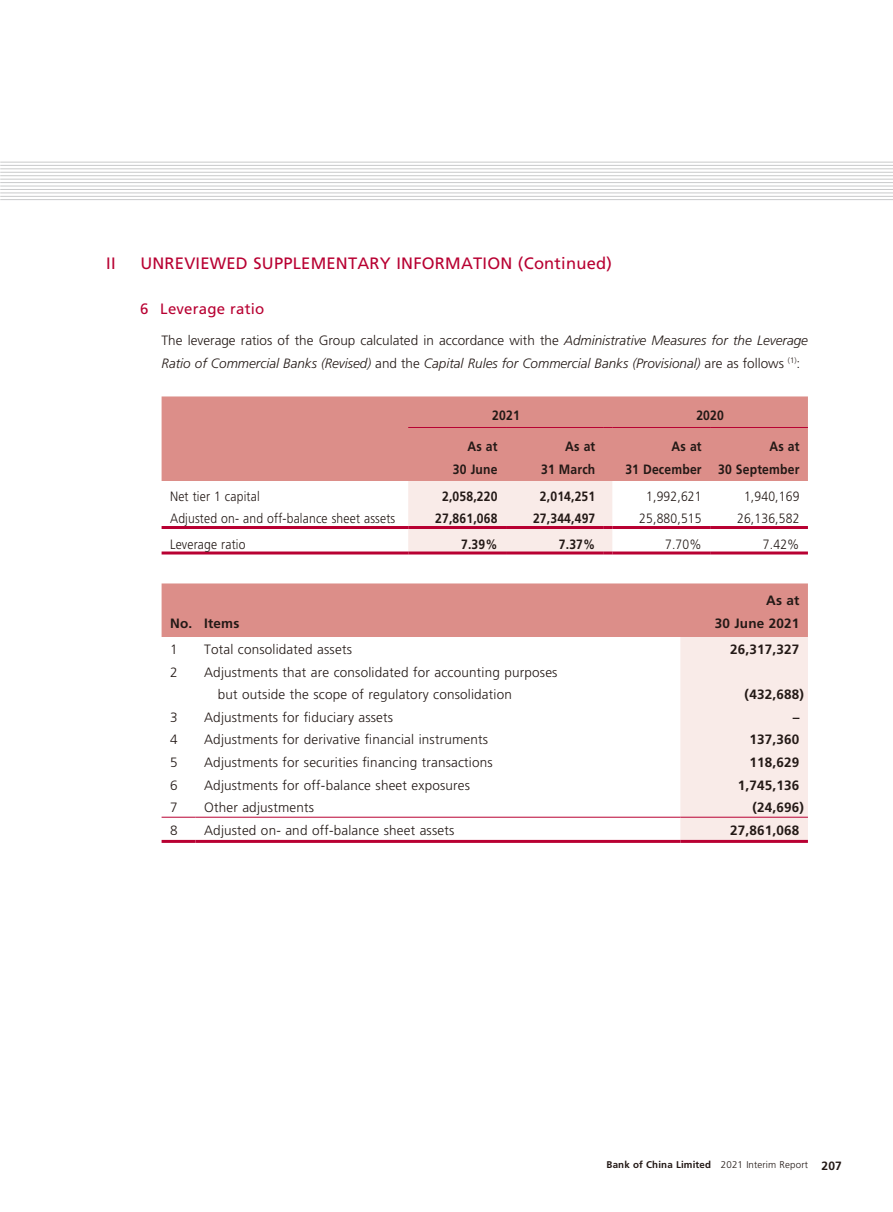
<style>
.page{position:relative;width:893px;height:1212px;background:#fff}
.page>*{position:absolute;margin:0;border:0;box-sizing:border-box;transform-origin:0 0}
.t1{font:16.5px "Frutiger";letter-spacing:.015em;color:#b80032}
.t2{font:15px "Frutiger";letter-spacing:.015em;color:#b80032}
.t3{font:300 13.5px/22.5px "Frutiger";letter-spacing:.015em;color:#231916}
.t4{font:italic 300 13.5px/22.5px "Frutiger";color:#231916}
.t5{font:300 13.5px "Frutiger";letter-spacing:.015em;color:#231916;scale:.9 1}
.t6{font:700 13.5px/22.5px "Frutiger";letter-spacing:.015em;color:#231916;text-align:right;scale:.9 1}
.t7{font:700 13.5px/22.5px "Frutiger";letter-spacing:.015em;color:#231916;text-align:right}
.t8{font:700 9.75px "Frutiger";letter-spacing:.015em;color:#231916}
.s1{font-style:normal}
.s2{font-weight:300}
.s3{font-size:12px}
</style>
<div class="page">
<hr style="left:0;top:162px;width:893px;height:1px;background:#c9cacb">
<hr style="left:0;top:165px;width:893px;height:1px;background:#c9cacb">
<hr style="left:0;top:168px;width:893px;height:1px;background:#c9cacb">
<hr style="left:0;top:172px;width:893px;height:1px;background:#c9cacb">
<hr style="left:0;top:175px;width:893px;height:1px;background:#c9cacb">
<hr style="left:0;top:179px;width:893px;height:1px;background:#c9cacb">
<hr style="left:0;top:182px;width:893px;height:1px;background:#c9cacb">
<hr style="left:0;top:186px;width:893px;height:1px;background:#c9cacb">
<hr style="left:0;top:189px;width:893px;height:1px;background:#c9cacb">
<hr style="left:0;top:192px;width:893px;height:1px;background:#c9cacb">
<hr style="left:0;top:196px;width:893px;height:1px;background:#c9cacb">
<hr style="left:0;top:199px;width:893px;height:1px;background:#c9cacb">
<div style="left:162px;top:396px;width:646px;height:85px;background:#dc8e89"></div>
<hr style="left:408px;top:427px;width:98px;height:1px;background:#b80032">
<hr style="left:506px;top:427px;width:98px;height:1px;background:#b80032">
<hr style="left:612px;top:427px;width:98px;height:1px;background:#b80032">
<hr style="left:710px;top:427px;width:98px;height:1px;background:#b80032">
<hr style="left:162px;top:526px;width:246px;height:3px;background:#b80032">
<hr style="left:612px;top:526px;width:98px;height:3px;background:#b80032">
<hr style="left:710px;top:526px;width:98px;height:3px;background:#b80032">
<hr style="left:162px;top:551px;width:246px;height:3px;background:#b80032">
<svg style="left:408px;top:481px;width:204px;height:73px;background:#f4d9da"></svg>
<hr style="left:612px;top:551px;width:98px;height:3px;background:#b80032">
<hr style="left:710px;top:551px;width:98px;height:3px;background:#b80032">
<svg style="left:162px;top:583px;width:646px;height:257px"></svg>
<hr style="left:162px;top:817px;width:34px;height:1px;background:#b80032">
<hr style="left:196px;top:817px;width:484px;height:1px;background:#b80032">
<hr style="left:680px;top:817px;width:128px;height:1px;background:#b80032">
<hr style="left:162px;top:840px;width:34px;height:3px;background:#b80032">
<hr style="left:196px;top:840px;width:484px;height:3px;background:#b80032">
<hr style="left:680px;top:840px;width:128px;height:3px;background:#b80032">
<p class="t1" style="left:106px;top:254px;width:11px">II</p>
<p class="t1" style="left:140px;top:254px;width:473px">UNREVIEWED SUPPLEMENTARY INFORMATION (Continued)</p>
<p class="t2" style="left:140px;top:300px;width:126px">6 Leverage ratio</p>
<p class="t4" style="left:162px;top:329px;width:648px"><span class="s1">The leverage ratios of the Group calculated in accordance with the</span> Administrative Measures for the Leverage<br>Ratio of Commercial Banks (Revised) <span class="s1">and the</span> Capital Rules for Commercial Banks (Provisional) <span class="s1">are as follows</span> <sup>(1)</sup><span class="s1">:</span></p>
<p class="t6" style="left:492px;top:404px;width:32px">2021</p>
<p class="t6" style="left:696px;top:404px;width:32px">2020</p>
<p class="t6" style="left:453px;top:435px;width:51px">As at<br>30 June</p>
<p class="t6" style="left:541px;top:435px;width:62px">As at<br>31 March</p>
<p class="t6" style="left:625px;top:435px;width:86px">As at<br>31 December</p>
<p class="t6" style="left:718px;top:435px;width:92px">As at<br>30 September</p>
<p class="t5" style="left:170px;top:488px;width:101px">Net tier 1 capital</p>
<p class="t6" style="left:442px;top:485px;width:63px">2,058,220</p>
<p class="t6" style="left:540px;top:485px;width:63px">2,014,251</p>
<p class="t5" style="left:646px;top:488px;width:63px">1,992,621</p>
<p class="t5" style="left:744px;top:488px;width:63px">1,940,169</p>
<p class="t5" style="left:170px;top:511px;width:252px">Adjusted on- and off-balance sheet assets</p>
<p class="t6" style="left:435px;top:507px;width:71px">27,861,068</p>
<p class="t6" style="left:533px;top:507px;width:71px">27,344,497</p>
<p class="t5" style="left:639px;top:511px;width:71px">25,880,515</p>
<p class="t5" style="left:737px;top:511px;width:71px">26,136,582</p>
<p class="t5" style="left:170px;top:536px;width:85px">Leverage ratio</p>
<p class="t6" style="left:461px;top:533px;width:42px">7.39%</p>
<p class="t6" style="left:559px;top:533px;width:42px">7.37%</p>
<p class="t5" style="left:665px;top:536px;width:42px">7.70%</p>
<p class="t5" style="left:763px;top:536px;width:42px">7.42%</p>
<p class="t7" style="left:170px;top:612px;width:71px">No. Items</p>
<p class="t7" style="left:715px;top:589px;width:86px">As at<br>30 June 2021</p>
<p class="t3" style="left:170px;top:639px;width:9px">1</p>
<p class="t3" style="left:204px;top:639px;width:149px">Total consolidated assets</p>
<p class="t7" style="left:730px;top:638px;width:71px">26,317,327</p>
<p class="t3" style="left:170px;top:661px;width:9px">2</p>
<p class="t3" style="left:218px;top:661px;width:341px;text-indent:-14px">Adjustments that are consolidated for accounting purposes but outside the scope of regulatory consolidation</p>
<p class="t7" style="left:745px;top:683px;width:61px">(432,688)</p>
<p class="t3" style="left:170px;top:706px;width:9px">3</p>
<p class="t3" style="left:204px;top:706px;width:191px">Adjustments for fiduciary assets</p>
<p class="t7" style="left:793px;top:706px;width:8px">–</p>
<p class="t3" style="left:170px;top:729px;width:9px">4</p>
<p class="t3" style="left:204px;top:729px;width:285px">Adjustments for derivative financial instruments</p>
<p class="t7" style="left:749px;top:729px;width:51px">137,360</p>
<p class="t3" style="left:170px;top:751px;width:9px">5</p>
<p class="t3" style="left:204px;top:751px;width:290px">Adjustments for securities financing transactions</p>
<p class="t7" style="left:749px;top:751px;width:51px">118,629</p>
<p class="t3" style="left:170px;top:774px;width:9px">6</p>
<p class="t3" style="left:204px;top:774px;width:267px">Adjustments for off-balance sheet exposures</p>
<p class="t7" style="left:738px;top:774px;width:63px">1,745,136</p>
<p class="t3" style="left:170px;top:796px;width:9px">7</p>
<p class="t3" style="left:204px;top:796px;width:111px">Other adjustments</p>
<p class="t7" style="left:752px;top:796px;width:53px">(24,696)</p>
<p class="t3" style="left:170px;top:819px;width:9px">8</p>
<p class="t3" style="left:204px;top:819px;width:252px">Adjusted on- and off-balance sheet assets</p>
<p class="t7" style="left:730px;top:819px;width:71px">27,861,068</p>
<p class="t8" style="left:607px;top:1159px;width:237px">Bank of China Limited <span class="s2">2021 Interim Report</span> <span class="s3">207</span></p>
</div>
